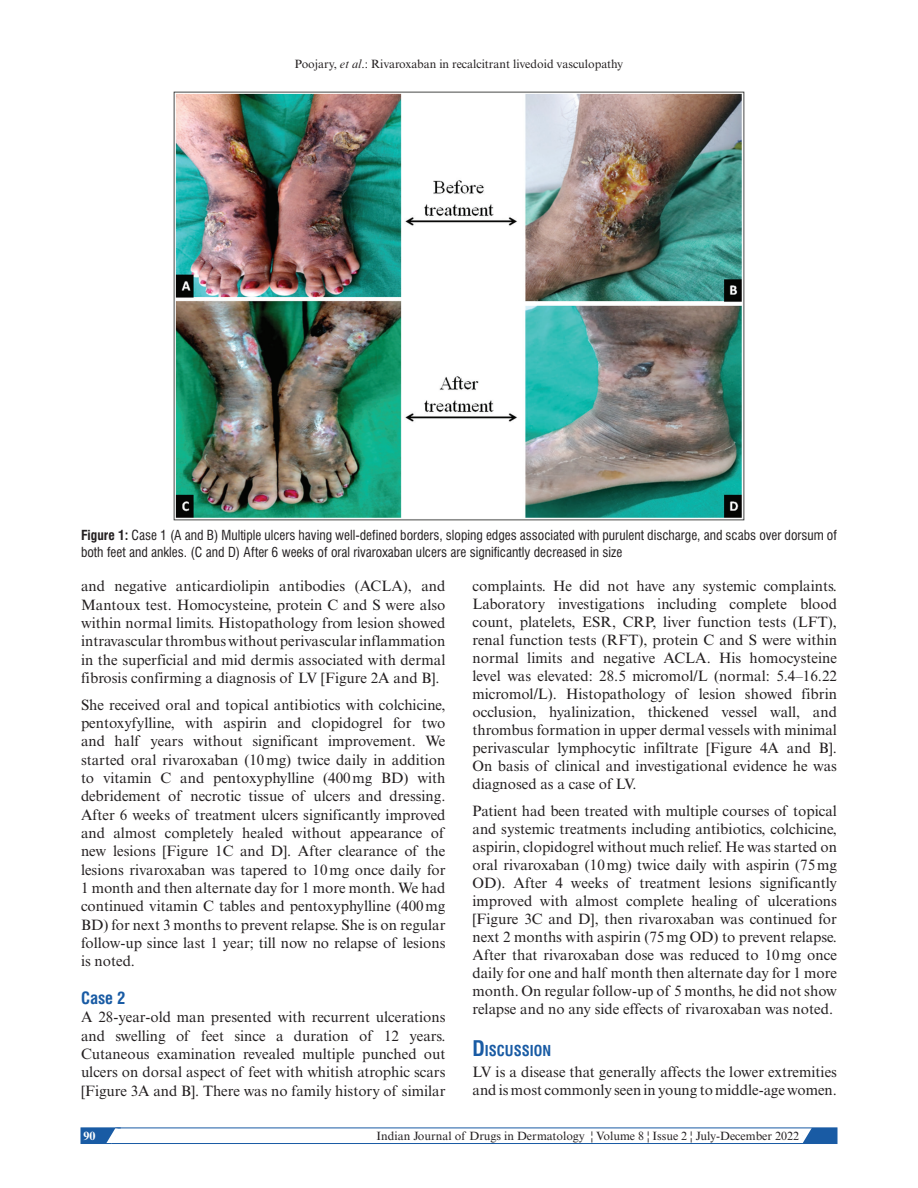
<style>
.page{position:relative;width:918px;height:1188px;background:#fff}
.page>*{position:absolute;margin:0;border:0;box-sizing:border-box;transform-origin:0 0}
.t1{font:700 condensed 16.5px "Swiss 721 BT";color:#195ba4}
.t2{font:15px/18.3px "Times New Roman MT Std";color:#231f20;text-align:justify}
.t3{font:700 condensed 14.7px "Swiss 721 BT";color:#195ba4}
.t4{font:condensed 13.5px/16.5px "Swiss 721 BT";color:#231f20}
.t5{font:12px "Times New Roman MT Std";color:#231f20}
.t6{font:700 12px "Times New Roman MT Std";color:#fff}
.s1{font-style:italic}
.s2{font-weight:700}
.s3{font-size:21px}
</style>
<div class="page">
<svg style="left:798px;top:1127px;width:39px;height:15px"></svg>
<div style="left:81px;top:1128px;width:756px;height:16px;border:1px solid #195ba4"></div>
<svg style="left:81px;top:1127px;width:40px;height:17px"></svg>
<img style="left:174px;top:92px;width:570px;height:429px">
<p class="t5" style="left:295px;top:57px;width:330px">Poojary, <span class="s1">et al</span>.: Rivaroxaban in recalcitrant livedoid vasculopathy</p>
<p class="t4" style="left:81px;top:527px;width:757px"><span class="s2">Figure 1:</span> Case 1 (A and B) Multiple ulcers having well-defined borders, sloping edges associated with purulent discharge, and scabs over dorsum of both feet and ankles. (C and D) After 6 weeks of oral rivaroxaban ulcers are significantly decreased in size</p>
<p class="t2" style="left:81px;top:577px;width:366px">and negative anticardiolipin antibodies (ACLA), and Mantoux test. Homocysteine, protein C and S were also within normal limits. Histopathology from lesion showed intravascular thrombus without perivascular inflammation in the superficial and mid dermis associated with dermal fibrosis confirming a diagnosis of LV [Figure 2A and B].</p>
<p class="t2" style="left:81px;top:695px;width:366px">She received oral and topical antibiotics with colchicine, pentoxyfylline, with aspirin and clopidogrel for two and half years without significant improvement. We started oral rivaroxaban (10mg) twice daily in addition to vitamin C and pentoxyphylline (400mg BD) with debridement of necrotic tissue of ulcers and dressing.<br>After 6 weeks of treatment ulcers significantly improved and almost completely healed without appearance of new lesions [Figure 1C and D]. After clearance of the lesions rivaroxaban was tapered to 10mg once daily for 1 month and then alternate day for 1 more month. We had continued vitamin C tables and pentoxyphylline (400mg BD) for next 3 months to prevent relapse. She is on regular follow-up since last 1 year; till now no relapse of lesions is noted.</p>
<p class="t1" style="left:81px;top:988px;width:46px">Case 2</p>
<p class="t2" style="left:81px;top:1008px;width:366px">A 28-year-old man presented with recurrent ulcerations and swelling of feet since a duration of 12 years.<br>Cutaneous examination revealed multiple punched out ulcers on dorsal aspect of feet with whitish atrophic scars [Figure 3A and B]. There was no family history of similar</p>
<p class="t2" style="left:472px;top:577px;width:366px">complaints. He did not have any systemic complaints.<br>Laboratory investigations including complete blood count, platelets, ESR, CRP, liver function tests (LFT), renal function tests (RFT), protein C and S were within normal limits and negative ACLA. His homocysteine level was elevated: 28.5 micromol/L (normal: 5.4–16.22 micromol/L). Histopathology of lesion showed fibrin occlusion, hyalinization, thickened vessel wall, and thrombus formation in upper dermal vessels with minimal perivascular lymphocytic infiltrate [Figure 4A and B].<br>On basis of clinical and investigational evidence he was diagnosed as a case of LV.</p>
<p class="t2" style="left:472px;top:802px;width:366px">Patient had been treated with multiple courses of topical and systemic treatments including antibiotics, colchicine, aspirin, clopidogrel without much relief. He was started on oral rivaroxaban (10mg) twice daily with aspirin (75mg OD). After 4 weeks of treatment lesions significantly improved with almost complete healing of ulcerations [Figure 3C and D], then rivaroxaban was continued for next 2 months with aspirin (75mg OD) to prevent relapse.<br>After that rivaroxaban dose was reduced to 10mg once daily for one and half month then alternate day for 1 more month. On regular follow-up of 5 months, he did not show relapse and no any side effects of rivaroxaban was noted.</p>
<p class="t3" style="left:472px;top:1041px;width:80px"><span class="s3">D</span>ISCUSSION</p>
<p class="t2" style="left:472px;top:1063px;width:366px">LV is a disease that generally affects the lower extremities and is most commonly seen in young to middle-age women.</p>
<p class="t6" style="left:83px;top:1128px;width:13px">90</p>
<p class="t5" style="left:377px;top:1129px;width:424px">Indian Journal of Drugs in Dermatology ¦ Volume 8 ¦ Issue 2 ¦ July-December 2022</p>
</div>
